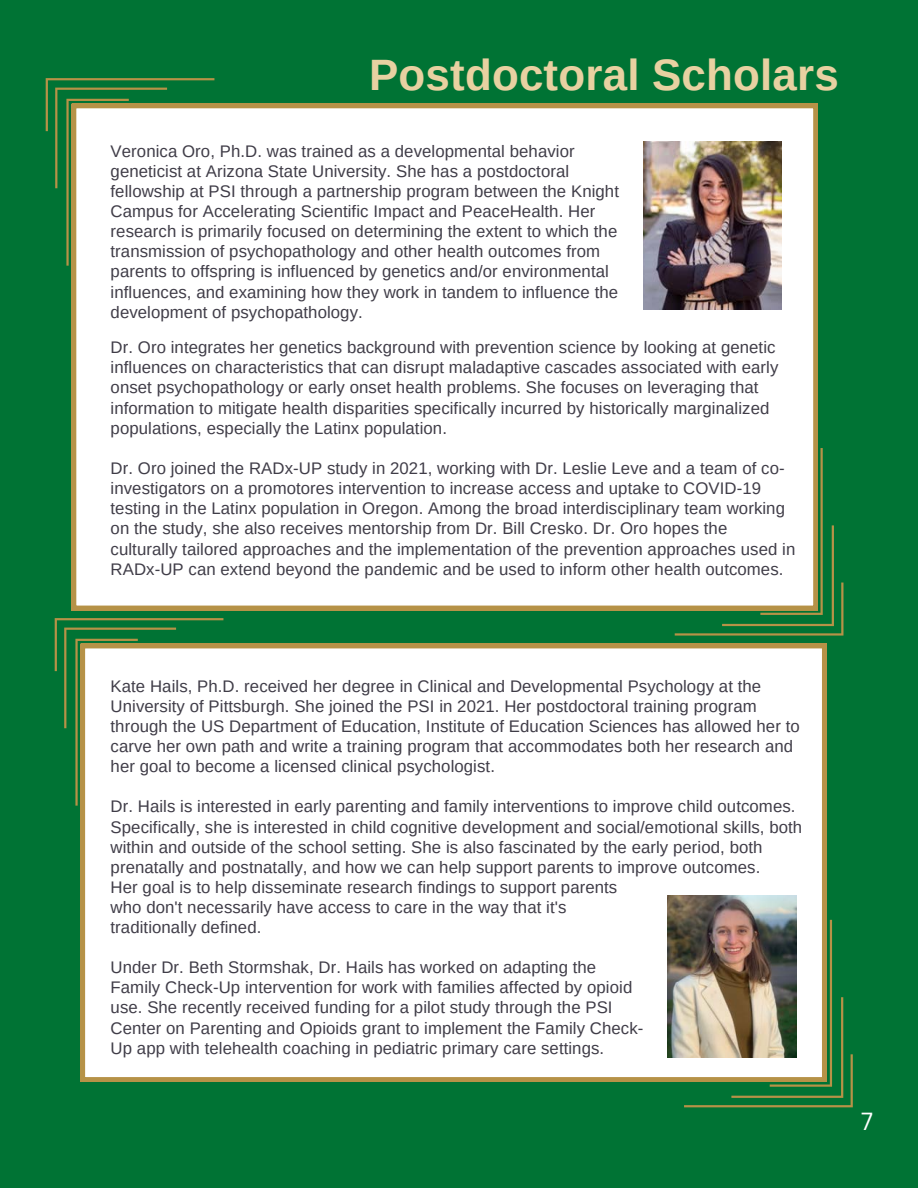
<style>
.page{position:relative;width:918px;height:1188px;background:#007334}
.page>*{position:absolute;margin:0;border:0;box-sizing:border-box;transform-origin:0 0}
.t1{font:700 43.95px "Arimo";letter-spacing:.005em;color:#e8d1a1}
.t2{font:24.15px "Canva Sans";color:#fff}
.t3{font:16.8px/20.1px "Arimo";letter-spacing:.005em;color:#403d48}
</style>
<div class="page">
<div style="left:72px;top:104px;width:746px;height:506px;background:#fff"></div>
<div style="left:81px;top:644px;width:745px;height:438px;background:#fff"></div>
<img style="left:644px;top:142px;width:137px;height:167px">
<img style="left:668px;top:896px;width:128px;height:162px">
<svg style="left:46px;top:78px;width:168px;height:188px"></svg>
<svg style="left:675px;top:448px;width:168px;height:188px"></svg>
<svg style="left:55px;top:618px;width:168px;height:188px"></svg>
<img style="left:684px;top:920px;width:169px;height:187px">
<h1 class="t1" style="left:369px;top:50px;width:471px">Postdoctoral Scholars</h1>
<p class="t3" style="left:111px;top:141px;width:510px">Veronica Oro, Ph.D. was trained as a developmental behavior geneticist at Arizona State University. She has a postdoctoral fellowship at PSI through a partnership program between the Knight Campus for Accelerating Scientific Impact and PeaceHealth. Her research is primarily focused on determining the extent to which the transmission of psychopathology and other health outcomes from parents to offspring is influenced by genetics and/or environmental influences, and examining how they work in tandem to influence the development of psychopathology.</p>
<p class="t3" style="left:111px;top:337px;width:669px">Dr. Oro integrates her genetics background with prevention science by looking at genetic influences on characteristics that can disrupt maladaptive cascades associated with early onset psychopathology or early onset health problems. She focuses on leveraging that information to mitigate health disparities specifically incurred by historically marginalized populations, especially the Latinx population.</p>
<p class="t3" style="left:111px;top:458px;width:686px">Dr. Oro joined the RADx-UP study in 2021, working with Dr. Leslie Leve and a team of co&shy;investigators on a promotores intervention to increase access and uptake to COVID-19 testing in the Latinx population in Oregon. Among the broad interdisciplinary team working on the study, she also receives mentorship from Dr. Bill Cresko. Dr. Oro hopes the culturally tailored approaches and the implementation of the prevention approaches used in RADx-UP can extend beyond the pandemic and be used to inform other health outcomes.</p>
<p class="t3" style="left:111px;top:676px;width:691px">Kate Hails, Ph.D. received her degree in Clinical and Developmental Psychology at the University of Pittsburgh. She joined the PSI in 2021. Her postdoctoral training program through the US Department of Education, Institute of Education Sciences has allowed her to carve her own path and write a training program that accommodates both her research and her goal to become a licensed clinical psychologist.</p>
<p class="t3" style="left:111px;top:797px;width:693px">Dr. Hails is interested in early parenting and family interventions to improve child outcomes.<br>Specifically, she is interested in child cognitive development and social/emotional skills, both within and outside of the school setting. She is also fascinated by the early period, both prenatally and postnatally, and how we can help support parents to improve outcomes.<br>Her goal is to help disseminate research findings to support parents<br>who don't necessarily have access to care in the way that it's<br>traditionally defined.</p>
<p class="t3" style="left:111px;top:957px;width:534px">Under Dr. Beth Stormshak, Dr. Hails has worked on adapting the Family Check-Up intervention for work with families affected by opioid use. She recently received funding for a pilot study through the PSI Center on Parenting and Opioids grant to implement the Family Check-Up app with telehealth coaching in pediatric primary care settings.</p>
<h2 class="t2" style="left:861px;top:1105px;width:13px">7</h2>
</div>
